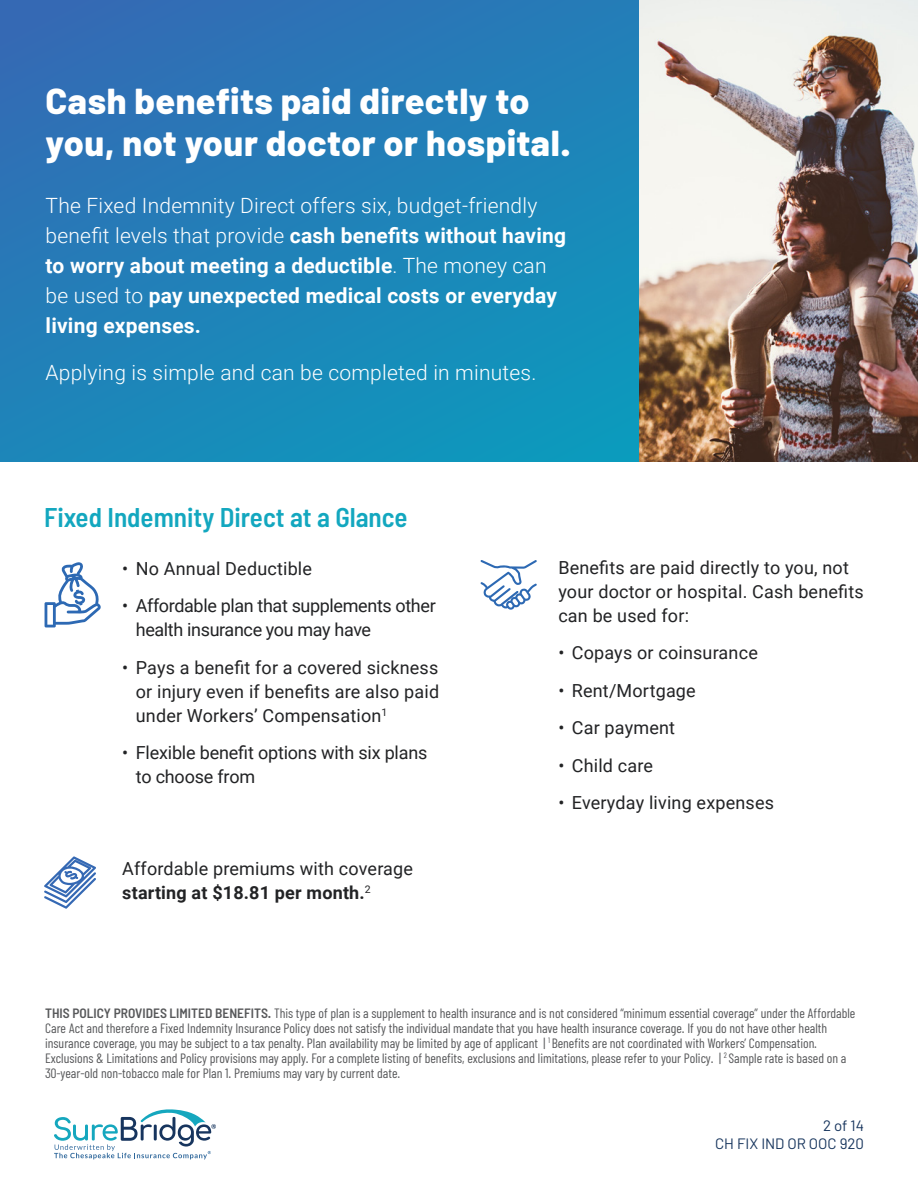
<style>
.page{position:relative;width:918px;height:1188px;background:#fff}
.page>*{position:absolute;margin:0;border:0;box-sizing:border-box;transform-origin:0 0}
.t1{font:800 36px/42px "Barlow";letter-spacing:.015em;color:#fff}
.t2{font:600 semi-condensed 27px "Barlow";color:#13a7bf}
.t3{font:700 21px/30px "Roboto";letter-spacing:.01em;color:#fff}
.t4{font:300 21px "Roboto";letter-spacing:.01em;color:#fff}
.t5{font:18px/24px "Roboto";letter-spacing:.01em;color:#222325}
.t6{font:18px/24px "Roboto";letter-spacing:-.02em;color:#222325}
.t7{font:18px/24px "Roboto";letter-spacing:-.01em;color:#222325}
.t8{font:15px/18px "Barlow";color:#17355d;text-align:right}
.t9{font:13.5px/15px "Barlow Condensed";color:#57585a}
.s1{font-weight:300}
.s2{font-weight:700}
.s3{font-family:"Barlow";font-weight:600;font-stretch:semi-condensed}
</style>
<div class="page">
<svg style="left:54px;top:1109px;width:162px;height:50px"></svg>
<img style="left:638px;top:0;width:280px;height:462px">
<div style="left:0;top:0;width:638px;height:462px;background:linear-gradient(to bottom,#2e72b6,#1391bb)"></div>
<svg style="left:44px;top:856px;width:52px;height:53px"></svg>
<svg style="left:45px;top:562px;width:56px;height:65px"></svg>
<svg style="left:480px;top:560px;width:57px;height:50px"></svg>
<p class="t1" style="left:46px;top:80px;width:526px">Cash benefits paid directly to you, not your doctor or hospital.</p>
<p class="t3" style="left:46px;top:190px;width:522px"><span class="s1">The Fixed Indemnity Direct offers six, budget-friendly benefit levels that provide</span> cash benefits without having to worry about meeting a deductible<span class="s1">. The money can be used to</span> pay unexpected medical costs or everyday living expenses.</p>
<p class="t4" style="left:46px;top:357px;width:492px">Applying is simple and can be completed in minutes.</p>
<p class="t2" style="left:44px;top:500px;width:365px">Fixed Indemnity Direct at a Glance</p>
<p class="t5" style="left:122px;top:555px;width:191px">• No Annual Deductible</p>
<p class="t6" style="left:136px;top:593px;width:301px;text-indent:-14px">• Affordable plan that supplements other health insurance you may have</p>
<p class="t5" style="left:136px;top:654px;width:305px;text-align:justify;text-indent:-14px">• Pays a benefit for a covered sickness or injury even if benefits are also paid under Workers’ Compensation<sup>1</sup></p>
<p class="t7" style="left:136px;top:740px;width:293px;text-indent:-14px">• Flexible benefit options with six plans to choose from</p>
<p class="t5" style="left:122px;top:855px;width:292px">Affordable premiums with coverage <span class="s2">starting at $18.81 per month.</span><sup>2</sup></p>
<p class="t5" style="left:558px;top:555px;width:307px">Benefits are paid directly to you, not your doctor or hospital. Cash benefits can be used for:</p>
<p class="t5" style="left:558px;top:640px;width:201px">• Copays or coinsurance</p>
<p class="t5" style="left:558px;top:678px;width:139px">• Rent/Mortgage</p>
<p class="t5" style="left:558px;top:715px;width:118px">• Car payment</p>
<p class="t5" style="left:558px;top:753px;width:96px">• Child care</p>
<p class="t5" style="left:558px;top:790px;width:217px">• Everyday living expenses</p>
<p class="t9" style="left:45px;top:1005px;width:812px"><span class="s3">THIS POLICY PROVIDES LIMITED BENEFITS.</span> This type of plan is a supplement to health insurance and is not considered “minimum essential coverage” under the Affordable Care Act and therefore a Fixed Indemnity Insurance Policy does not satisfy the individual mandate that you have health insurance coverage. If you do not have other health insurance coverage, you may be subject to a tax penalty. Plan availability may be limited by age of applicant | <sup>1</sup> Benefits are not coordinated with Workers’ Compensation.<br>Exclusions &amp; Limitations and Policy provisions may apply. For a complete listing of benefits, exclusions and limitations, please refer to your Policy. | <sup>2</sup> Sample rate is based on a 30-year-old non-tobacco male for Plan 1. Premiums may vary by current date.</p>
<p class="t8" style="left:715px;top:1116px;width:150px">2 of 14<br>CH FIX IND OR OOC 920</p>
</div>
